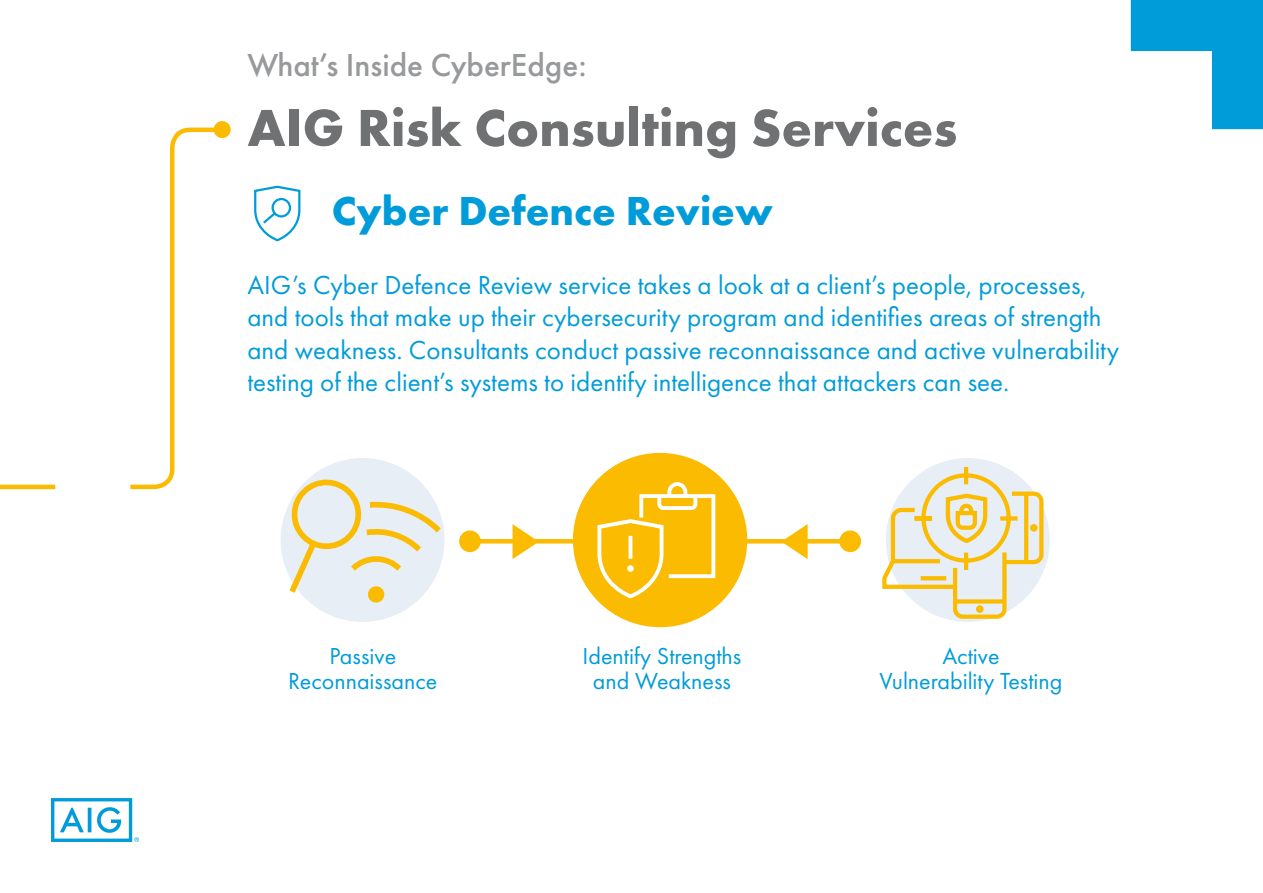
<style>
.page{position:relative;width:1263px;height:893px;background:#fff}
.page>*{position:absolute;margin:0;border:0;box-sizing:border-box;transform-origin:0 0}
.t1{font:700 54px "Futura PT";color:#707172}
.t2{font:700 42px "Futura PT";color:#009cda}
.t3{font:500 33px "Futura PT";color:#98999b}
.t4{font:27px/32.4px "Futura PT";color:#009cda}
.t5{font:24px/25.5px "Futura PT";color:#009cda;text-align:center}
</style>
<div class="page">
<svg style="left:51px;top:798px;width:88px;height:44px"></svg>
<svg style="left:1131px;top:0;width:132px;height:129px"></svg>
<svg style="left:130px;top:125px;width:96px;height:365px"></svg>
<div style="left:214px;top:121px;width:17px;height:17px;background:#fabb00;border-radius:50%"></div>
<hr style="left:0;top:485px;width:55px;height:4px;background:#fabb00">
<svg style="left:254px;top:185px;width:47px;height:57px"></svg>
<div style="left:281px;top:458px;width:164px;height:164px;background:#e7eef6;border-radius:50%"></div>
<svg style="left:285px;top:478px;width:160px;height:125px"></svg>
<svg style="left:882px;top:463px;width:164px;height:158px"></svg>
<svg style="left:512px;top:524px;width:27px;height:35px"></svg>
<svg style="left:781px;top:524px;width:27px;height:35px"></svg>
<hr style="left:466px;top:539px;width:395px;height:4px;background:#fabb00">
<div style="left:459px;top:530px;width:22px;height:22px;background:#fabb00;border-radius:50%"></div>
<div style="left:839px;top:530px;width:22px;height:22px;background:#fabb00;border-radius:50%"></div>
<div style="left:573px;top:453px;width:174px;height:174px;background:#fabb00;border-radius:50%"></div>
<svg style="left:595px;top:480px;width:121px;height:120px"></svg>
<svg style="left:627px;top:565px;width:7px;height:7px"></svg>
<p class="t3" style="left:247px;top:45px;width:341px">What’s Inside CyberEdge:</p>
<h1 class="t1" style="left:247px;top:93px;width:711px">AIG Risk Consulting Services</h1>
<h2 class="t2" style="left:332px;top:184px;width:443px">Cyber Defence Review</h2>
<p class="t4" style="left:247px;top:268px;width:873px">AIG’s Cyber Defence Review service takes a look at a client’s people, processes, and tools that make up their cybersecurity program and identifies areas of strength and weakness. Consultants conduct passive reconnaissance and active vulnerability testing of the client’s systems to identify intelligence that attackers can see.</p>
<p class="t5" style="left:583px;top:643px;width:160px">Identify Strengths and Weakness</p>
<p class="t5" style="left:288px;top:643px;width:151px">Passive<br>Reconnaissance</p>
<p class="t5" style="left:879px;top:643px;width:184px">Active<br>Vulnerability Testing</p>
</div>
